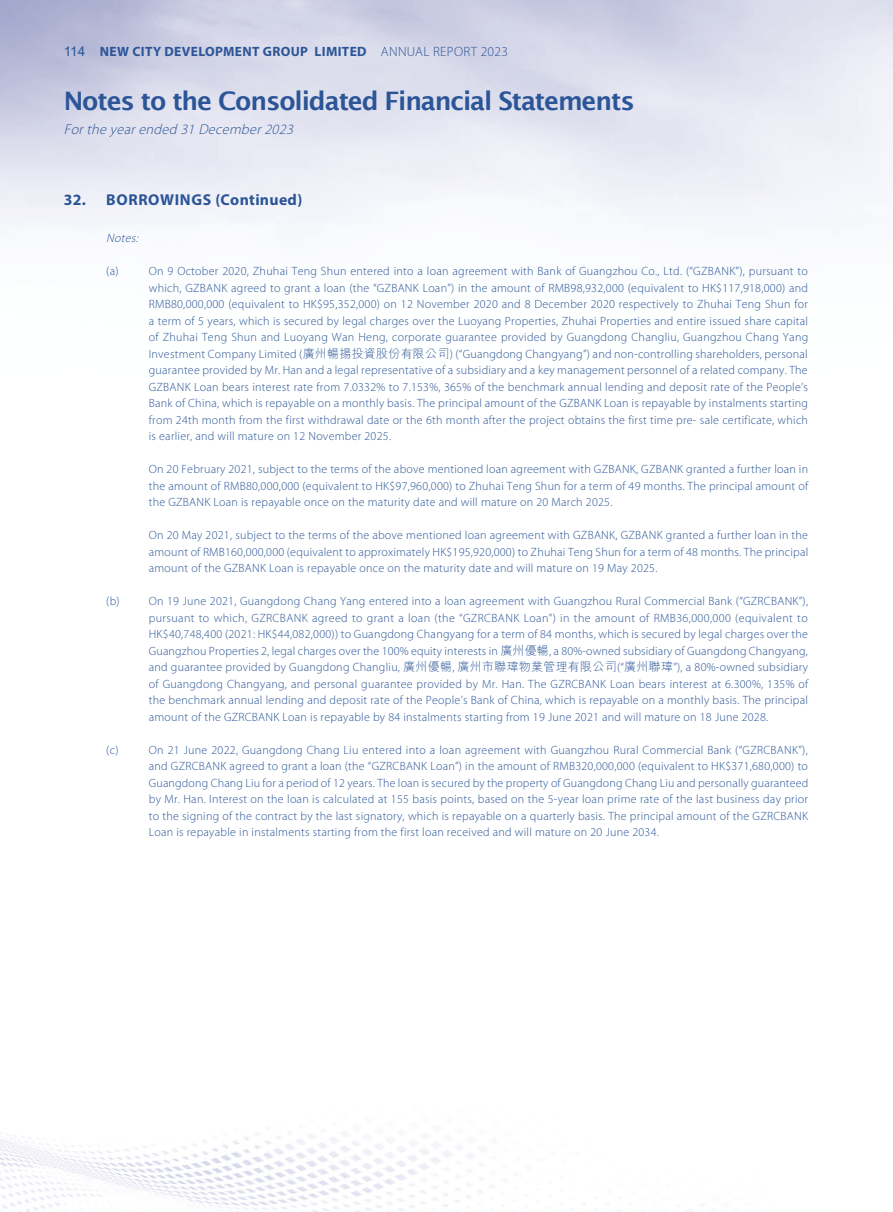
<style>
.page{position:relative;width:893px;height:1212px;background:#fff}
.page>*{position:absolute;margin:0;border:0;box-sizing:border-box;transform-origin:0 0}
.t1{font:600 25.5px "Lucida Sans";letter-spacing:-.045em;color:#2b5597}
.t2{font:700 15.75px "Myriad Pro";letter-spacing:.03em;color:#2b5597}
.t3{font:italic 300 14.25px "Myriad Pro";color:#2b5597}
.t4{font:700 13.5px "Myriad Pro";letter-spacing:.025em;color:#2b5597}
.t5{font:300 12px/16.5px "Myriad Pro";letter-spacing:.02em;color:#2b5597;text-align:justify}
.t6{font:italic 300 12px "Myriad Pro";color:#2b5597}
.s1{font-family:"Arial";font-weight:400}
.s2{font-weight:300}
.s3{font-family:"M Hei HK"}
</style>
<div class="page">
<img style="left:0;top:0;width:893px;height:1212px">
<p class="t4" style="left:64px;top:43px;width:446px"><span class="s1">114</span> NEW CITY DEVELOPMENT GROUP LIMITED <span class="s2">ANNUAL REPORT 2023</span></p>
<h1 class="t1" style="left:64px;top:87px;width:572px">Notes to the Consolidated Financial Statements</h1>
<p class="t3" style="left:64px;top:121px;width:235px">Forthe yearended 31 December2023</p>
<h2 class="t2" style="left:64px;top:190px;width:240px">32. BORROWINGS (Continued)</h2>
<p class="t6" style="left:106px;top:231px;width:36px">Notes:</p>
<p class="t5" style="left:106px;top:263px;width:14px">(a)</p>
<p class="t5" style="left:149px;top:263px;width:661px">On 9 October 2020, Zhuhai Teng Shun entered into a loan agreement with Bank of Guangzhou Co., Ltd. (“GZBANK”), pursuant to which, GZBANK agreed to grant a loan (the “GZBANK Loan”) in the amount of RMB98,932,000 (equivalent to HK$117,918,000) and RMB80,000,000 (equivalent to HK$95,352,000) on 12 November 2020 and 8 December 2020 respectively to Zhuhai Teng Shun for a term of 5 years, which is secured by legal charges over the Luoyang Properties, Zhuhai Properties and entire issued share capital of Zhuhai Teng Shun and Luoyang Wan Heng, corporate guarantee provided by Guangdong Changliu, Guangzhou Chang Yang Investment Company Limited (<span class="s3">廣州暢揚投資股份有限公司</span>) (“Guangdong Changyang”) and non-controlling shareholders, personal guarantee provided by Mr. Han and a legal representative of a subsidiary and a key management personnel of a related company. The GZBANK Loan bears interest rate from 7.0332% to 7.153%, 365% of the benchmark annual lending and deposit rate of the People’s Bank of China, which is repayable on a monthly basis. The principal amount of the GZBANK Loan is repayable by instalments starting from 24th month from the first withdrawal date or the 6th month after the project obtains the first time pre- sale certificate, which is earlier, and will mature on 12 November 2025.</p>
<p class="t5" style="left:149px;top:461px;width:661px">On 20 February 2021, subject to the terms of the above mentioned loan agreement with GZBANK, GZBANK granted a further loan in the amount of RMB80,000,000 (equivalent to HK$97,960,000) to Zhuhai Teng Shun for a term of 49 months. The principal amount of the GZBANK Loan is repayable once on the maturity date and will mature on 20 March 2025.</p>
<p class="t5" style="left:149px;top:527px;width:661px">On 20 May 2021, subject to the terms of the above mentioned loan agreement with GZBANK, GZBANK granted a further loan in the amount of RMB160,000,000 (equivalent to approximately HK$195,920,000) to Zhuhai Teng Shun for a term of 48 months. The principal amount of the GZBANK Loan is repayable once on the maturity date and will mature on 19 May 2025.</p>
<p class="t5" style="left:106px;top:593px;width:15px">(b)</p>
<p class="t5" style="left:149px;top:593px;width:661px">On 19 June 2021, Guangdong Chang Yang entered into a loan agreement with Guangzhou Rural Commercial Bank (“GZRCBANK”), pursuant to which, GZRCBANK agreed to grant a loan (the “GZRCBANK Loan”) in the amount of RMB36,000,000 (equivalent to HK$40,748,400 (2021: HK$44,082,000)) to Guangdong Changyang for a term of 84 months, which is secured by legal charges over the Guangzhou Properties 2, legal charges over the 100% equity interests in <span class="s3">廣州優暢</span>, a 80%-owned subsidiary of Guangdong Changyang, and guarantee provided by Guangdong Changliu, <span class="s3">廣州優暢</span>, <span class="s3">廣州市聯瑋物業管理有限公司</span>(“<span class="s3">廣州聯瑋</span>”), a 80%-owned subsidiary of Guangdong Changyang, and personal guarantee provided by Mr. Han. The GZRCBANK Loan bears interest at 6.300%, 135% of the benchmark annual lending and deposit rate of the People’s Bank of China, which is repayable on a monthly basis. The principal amount of the GZRCBANK Loan is repayable by 84 instalments starting from 19 June 2021 and will mature on 18 June 2028.</p>
<p class="t5" style="left:106px;top:741px;width:14px">(c)</p>
<p class="t5" style="left:149px;top:741px;width:661px">On 21 June 2022, Guangdong Chang Liu entered into a loan agreement with Guangzhou Rural Commercial Bank (“GZRCBANK”), and GZRCBANK agreed to grant a loan (the “GZRCBANK Loan”) in the amount of RMB320,000,000 (equivalent to HK$371,680,000) to Guangdong Chang Liu for a period of 12 years. The loan is secured by the property of Guangdong Chang Liu and personally guaranteed by Mr. Han. Interest on the loan is calculated at 155 basis points, based on the 5-year loan prime rate of the last business day prior to the signing of the contract by the last signatory, which is repayable on a quarterly basis. The principal amount of the GZRCBANK Loan is repayable in instalments starting from the first loan received and will mature on 20 June 2034.</p>
</div>
